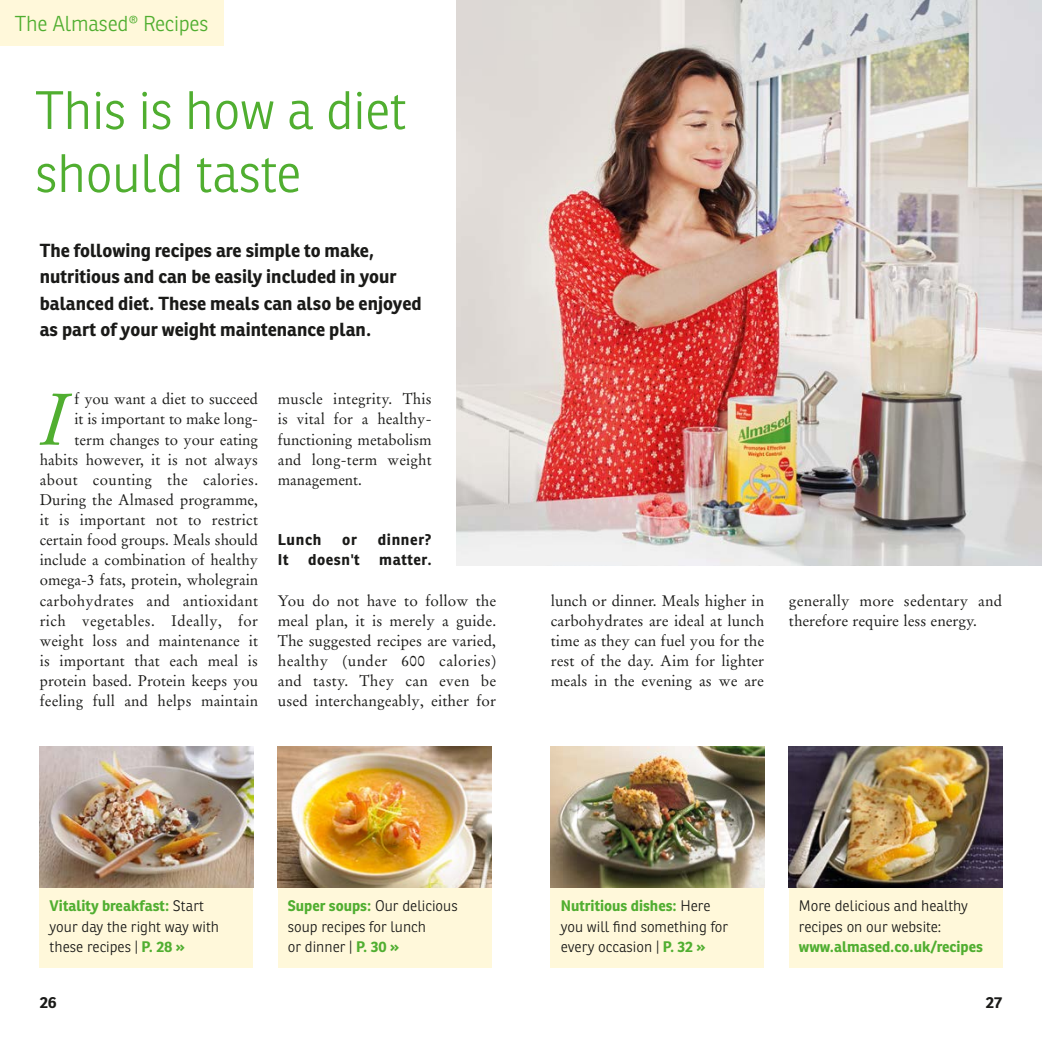
<style>
.page{position:relative;width:1042px;height:1042px;background:#fff}
.page>*{position:absolute;margin:0;border:0;box-sizing:border-box;transform-origin:0 0}
.t1{font:italic 72.62px "Stempel Garamond LT Pro";color:#50ae30}
.t2{font:300 52.5px/63px "Ronnia Basic";letter-spacing:-.01em;color:#50ae30}
.t3{font:300 21px "Ronnia Basic";letter-spacing:-.01em;color:#50ae30}
.t4{font:700 18.38px/26.2px "Ronnia Basic";color:#1a1a18}
.t5{font:700 15.75px "Ronnia Basic";color:#1a1a18}
.t6{font:15.22px/20.1px "Stempel Garamond LT Pro";letter-spacing:.005em;color:#1a1a18;text-align:justify}
.t7{font:700 15.22px "Ronnia Basic";letter-spacing:.04em;color:#1a1a18}
.t8{font:300 14.88px/20.1px "Ronnia Basic";color:#1a1a18}
.t9{font:700 14.88px "Ronnia Basic";color:#50ae30}
.s1{font-weight:700;color:#50ae30}
</style>
<div class="page">
<img style="left:456px;top:0;width:586px;height:565px">
<div style="left:0;top:0;width:223px;height:46px;background:#fff8da"></div>
<div style="left:40px;top:887px;width:213px;height:81px;background:#fff8da"></div>
<div style="left:278px;top:887px;width:213px;height:81px;background:#fff8da"></div>
<div style="left:551px;top:887px;width:213px;height:81px;background:#fff8da"></div>
<img style="left:40px;top:746px;width:213px;height:141px">
<img style="left:278px;top:746px;width:213px;height:141px">
<img style="left:551px;top:746px;width:213px;height:141px">
<div style="left:789px;top:746px;width:213px;height:222px;background:#fff8da"></div>
<div style="left:773px;top:735px;width:245px;height:154px;background:#1a1a18;opacity:.1"></div>
<h3 class="t3" style="left:15px;top:10px;width:195px">The Almased® Recipes</h3>
<h2 class="t2" style="left:35px;top:79px;width:373px">This is how a diet should taste</h2>
<p class="t4" style="left:40px;top:237px;width:383px">The following recipes are simple to make, nutritious and can be easily included in your balanced diet. These meals can also be enjoyed as part of your weight maintenance plan.</p>
<p class="t6" style="left:40px;top:389px;width:220px;text-align:right">f you want a diet to succeed<br>it is important to make long-<br>term changes to your eating habits however, it is not always about counting the calories.<br>During the Almased programme, it is important not to restrict certain food groups. Meals should include a combination of healthy omega-3 fats, protein, wholegrain carbohydrates and antioxidant rich vegetables. Ideally, for weight loss and maintenance it is important that each meal is protein based. Protein keeps you feeling full and helps maintain</p>
<h1 class="t1" style="left:39px;top:374px;width:34px">I</h1>
<p class="t6" style="left:278px;top:389px;width:155px">muscle integrity. This is vital for a healthy&shy;functioning metabolism and long-term weight management.</p>
<p class="t7" style="left:278px;top:530px;width:45px">Lunch</p>
<p class="t7" style="left:342px;top:530px;width:16px">or</p>
<p class="t7" style="left:378px;top:530px;width:55px">dinner?</p>
<p class="t7" style="left:278px;top:550px;width:12px">It</p>
<p class="t7" style="left:308px;top:550px;width:53px">doesn't</p>
<p class="t7" style="left:379px;top:550px;width:54px">matter.</p>
<p class="t6" style="left:278px;top:590px;width:220px">You do not have to follow the meal plan, it is merely a guide.<br>The suggested recipes are varied, healthy (under 600 calories) and tasty. They can even be used interchangeably, either for</p>
<p class="t6" style="left:551px;top:590px;width:215px">lunch or dinner. Meals higher in carbohydrates are ideal at lunch time as they can fuel you for the rest of the day. Aim for lighter meals in the evening as we are</p>
<p class="t6" style="left:789px;top:590px;width:215px">generally more sedentary and therefore require less energy.</p>
<p class="t8" style="left:50px;top:896px;width:171px"><span class="s1">Vitality breakfast:</span> Start your day the right way with these recipes | <span class="s1">P. 28 »</span></p>
<p class="t8" style="left:288px;top:896px;width:171px"><span class="s1">Super soups:</span> Our delicious soup recipes for lunch<br>or dinner | <span class="s1">P. 30 »</span></p>
<p class="t8" style="left:561px;top:896px;width:169px"><span class="s1">Nutritious dishes:</span> Here you will find something for every occasion | <span class="s1">P. 32 »</span></p>
<p class="t8" style="left:799px;top:896px;width:171px">More delicious and healthy recipes on our website:</p>
<p class="t9" style="left:799px;top:937px;width:186px">www.almased.co.uk/recipes</p>
<p class="t5" style="left:40px;top:992px;width:19px">26</p>
<p class="t5" style="left:986px;top:992px;width:18px">27</p>
</div>
